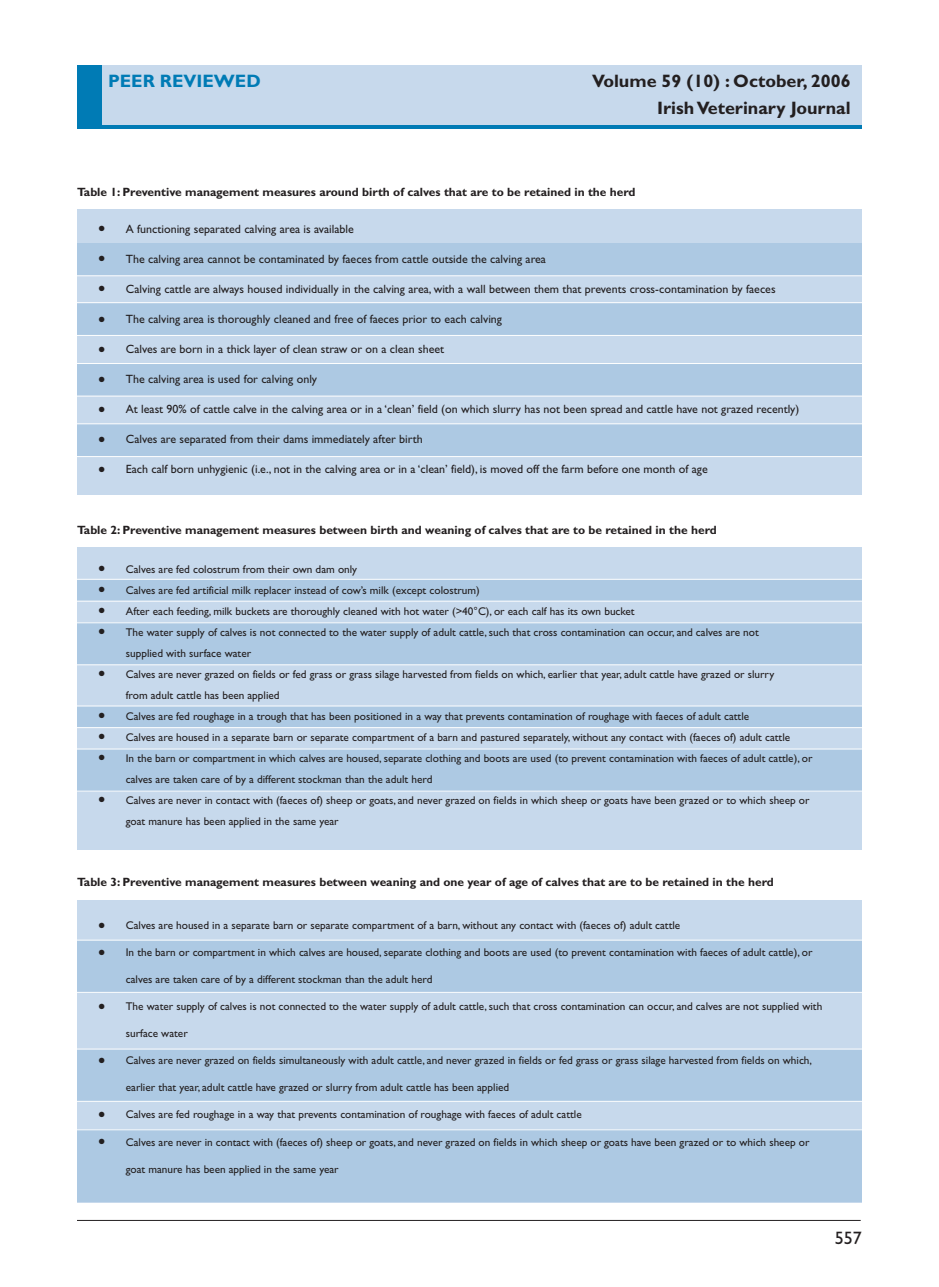
<style>
.page{position:relative;width:939px;height:1287px;background:#fff}
.page>*{position:absolute;margin:0;border:0;box-sizing:border-box;transform-origin:0 0}
.t1{font:700 18px/27px "Gfkwsn Gill Sans";color:#231f20;text-align:right}
.t2{font:700 18px "Gfkwsn Gill Sans";color:#007bb5}
.t3{font:18px "Sbdjdr Gill Sans";color:#231f20}
.t4{font:12px "Sbdjdr Gill Sans";color:#231f20}
.t5{font:700 12px "Gfkwsn Gill Sans";color:#231f20}
.t6{font:11.25px/21px "Sbdjdr Gill Sans";color:#231f20}
</style>
<div class="page">
<hr style="left:77px;top:1219px;width:784px;height:1px;background:#231f20">
<div style="left:77px;top:65px;width:785px;height:64px;background:#007bb5"></div>
<div style="left:103px;top:65px;width:759px;height:60px;background:#c7d9ec"></div>
<div style="left:77px;top:209px;width:785px;height:286px;background:#c7d9ec"></div>
<div style="left:77px;top:547px;width:785px;height:302px;background:#c7d9ec"></div>
<div style="left:77px;top:900px;width:785px;height:302px;background:#c7d9ec"></div>
<div style="left:77px;top:243px;width:785px;height:33px;background:#adc9e3"></div>
<div style="left:77px;top:303px;width:785px;height:32px;background:#adc9e3"></div>
<div style="left:77px;top:363px;width:785px;height:33px;background:#adc9e3"></div>
<div style="left:77px;top:424px;width:785px;height:32px;background:#adc9e3"></div>
<hr style="left:77px;top:275px;width:785px;height:1px;background:#fff">
<hr style="left:77px;top:302px;width:785px;height:1px;background:#fff">
<hr style="left:77px;top:335px;width:785px;height:1px;background:#fff">
<hr style="left:77px;top:363px;width:785px;height:1px;background:#fff">
<hr style="left:77px;top:396px;width:785px;height:1px;background:#fff">
<hr style="left:77px;top:423px;width:785px;height:1px;background:#fff">
<hr style="left:77px;top:456px;width:785px;height:1px;background:#fff">
<div style="left:77px;top:579px;width:785px;height:22px;background:#adc9e3"></div>
<div style="left:77px;top:622px;width:785px;height:43px;background:#adc9e3"></div>
<div style="left:77px;top:706px;width:785px;height:21px;background:#adc9e3"></div>
<div style="left:77px;top:749px;width:785px;height:42px;background:#adc9e3"></div>
<hr style="left:77px;top:579px;width:785px;height:1px;background:#fff">
<hr style="left:77px;top:600px;width:785px;height:1px;background:#fff">
<hr style="left:77px;top:622px;width:785px;height:1px;background:#fff">
<hr style="left:77px;top:664px;width:785px;height:1px;background:#fff">
<hr style="left:77px;top:705px;width:785px;height:1px;background:#fff">
<hr style="left:77px;top:727px;width:785px;height:1px;background:#fff">
<hr style="left:77px;top:748px;width:785px;height:1px;background:#fff">
<hr style="left:77px;top:790px;width:785px;height:1px;background:#fff">
<div style="left:77px;top:940px;width:785px;height:52px;background:#adc9e3"></div>
<div style="left:77px;top:1048px;width:785px;height:53px;background:#adc9e3"></div>
<div style="left:77px;top:1129px;width:785px;height:73px;background:#adc9e3"></div>
<hr style="left:77px;top:939px;width:785px;height:1px;background:#fff">
<hr style="left:77px;top:992px;width:785px;height:1px;background:#fff">
<hr style="left:77px;top:1048px;width:785px;height:1px;background:#fff">
<hr style="left:77px;top:1100px;width:785px;height:1px;background:#fff">
<hr style="left:77px;top:1129px;width:785px;height:1px;background:#fff">
<h1 class="t2" style="left:108px;top:71px;width:23px">Peerrevie</h1>
<h1 class="t2" style="left:214px;top:71px;width:48px">wed</h1>
<h1 class="t1" style="left:592px;top:68px;width:260px">Volume 59 (10) : October, 2006<br>IrishVeterinary Journal</h1>
<p class="t5" style="left:77px;top:185px;width:560px">Table 1: Preventive management measures around birth of calves that are to be retained in the herd</p>
<p class="t4" style="left:99px;top:222px;width:257px">● A functioning separated calving area is available</p>
<p class="t4" style="left:99px;top:252px;width:449px">● The calving area cannot be contaminated by faeces from cattle outside the calving area</p>
<p class="t4" style="left:99px;top:282px;width:678px">● Calving cattle are always housed individually in the calving area, with a wall between them that prevents cross-contamination by faeces</p>
<p class="t4" style="left:99px;top:312px;width:405px">● The calving area is thoroughly cleaned and free of faeces prior to each calving</p>
<p class="t4" style="left:99px;top:342px;width:347px">● Calves are born in a thick layer of clean straw or on a clean sheet</p>
<p class="t4" style="left:99px;top:372px;width:220px">● The calving area is used for calving only</p>
<p class="t4" style="left:99px;top:402px;width:702px">● At least 90% of cattle calve in the calving area or in a ‘clean’ field (on which slurry has not been spread and cattle have not grazed recently)</p>
<p class="t4" style="left:99px;top:432px;width:326px">● Calves are separated from their dams immediately after birth</p>
<p class="t4" style="left:99px;top:462px;width:610px">● Each calf born unhygienic (i.e., not in the calving area or in a ‘clean’ field), is moved off the farm before one month of age</p>
<p class="t5" style="left:77px;top:522px;width:641px">Table 2: Preventive management measures between birth and weaning of calves that are to be retained in the herd</p>
<p class="t6" style="left:99px;top:558px;width:260px">● Calves are fed colostrum from their own dam only</p>
<p class="t6" style="left:99px;top:579px;width:382px">● Calves are fed artificial milk replacer instead of cow’s milk (except colostrum)</p>
<p class="t6" style="left:99px;top:600px;width:537px">● After each feeding, milk buckets are thoroughly cleaned with hot water (&gt;40°C), or each calf has its own bucket</p>
<p class="t6" style="left:126px;top:621px;width:634px;text-indent:-27px">● The water supply of calves is not connected to the water supply of adult cattle, such that cross contamination can occur, and calves are not supplied with surface water</p>
<p class="t6" style="left:126px;top:663px;width:650px;text-indent:-27px">● Calves are never grazed on fields or fed grass or grass silage harvested from fields on which, earlier that year, adult cattle have grazed or slurry from adult cattle has been applied</p>
<p class="t6" style="left:99px;top:705px;width:652px">● Calves are fed roughage in a trough that has been positioned in a way that prevents contamination of roughage with faeces of adult cattle</p>
<p class="t6" style="left:99px;top:726px;width:693px">● Calves are housed in a separate barn or separate compartment of a barn and pastured separately, without any contact with (faeces of) adult cattle</p>
<p class="t6" style="left:126px;top:747px;width:688px;text-indent:-27px">● In the barn or compartment in which calves are housed, separate clothing and boots are used (to prevent contamination with faeces of adult cattle), or calves are taken care of by a different stockman than the adult herd</p>
<p class="t6" style="left:126px;top:789px;width:685px;text-indent:-27px">● Calves are never in contact with (faeces of) sheep or goats, and never grazed on fields in which sheep or goats have been grazed or to which sheep or goat manure has been applied in the same year</p>
<p class="t5" style="left:77px;top:875px;width:698px">Table 3: Preventive management measures between weaning and one year of age of calves that are to be retained in the herd</p>
<p class="t6" style="left:99px;top:915px;width:583px">● Calves are housed in a separate barn or separate compartment of a barn, without any contact with (faeces of) adult cattle</p>
<p class="t6" style="left:99px;top:942px;width:715px">● In the barn or compartment in which calves are housed, separate clothing and boots are used (to prevent contamination with faeces of adult cattle), or</p>
<p class="t6" style="left:126px;top:969px;width:308px">calves are taken care of by a different stockman than the adult herd</p>
<p class="t6" style="left:99px;top:996px;width:725px">● The water supply of calves is not connected to the water supply of adult cattle, such that cross contamination can occur, and calves are not supplied with</p>
<p class="t6" style="left:126px;top:1023px;width:63px">surface water</p>
<p class="t6" style="left:99px;top:1050px;width:715px">● Calves are never grazed on fields simultaneously with adult cattle, and never grazed in fields or fed grass or grass silage harvested from fields on which,</p>
<p class="t6" style="left:126px;top:1077px;width:385px">earlier that year, adult cattle have grazed or slurry from adult cattle has been applied</p>
<p class="t6" style="left:99px;top:1104px;width:484px">● Calves are fed roughage in a way that prevents contamination of roughage with faeces of adult cattle</p>
<p class="t6" style="left:99px;top:1131px;width:712px">● Calves are never in contact with (faeces of) sheep or goats, and never grazed on fields in which sheep or goats have been grazed or to which sheep or</p>
<p class="t6" style="left:126px;top:1158px;width:214px">goat manure has been applied in the same year</p>
<h1 class="t3" style="left:835px;top:1227px;width:28px">557</h1>
</div>
